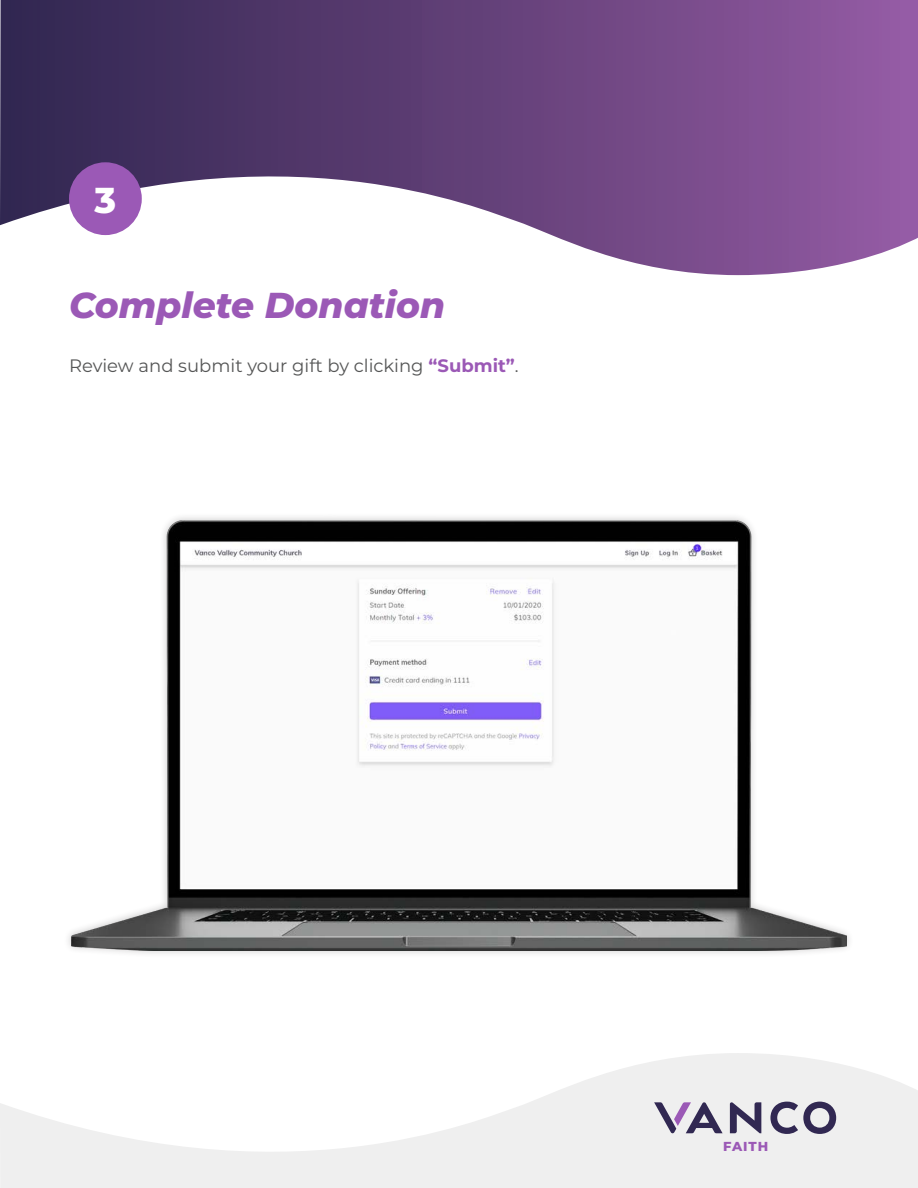
<style>
.page{position:relative;width:918px;height:1188px;background:#fff}
.page>*{position:absolute;margin:0;border:0;box-sizing:border-box;transform-origin:0 0}
.t1{font:italic 800 36px "Montserrat";color:#9b59b6}
.t2{font:800 36px "Montserrat";color:#fff}
.t3{font:18px "Montserrat";color:#555656}
.t4{font:800 13.05px "Montserrat";letter-spacing:.075em;color:#9b59b6}
.s1{font-weight:700;color:#9b59b6}
</style>
<div class="page">
<svg style="left:0;top:0;width:918px;height:275px"></svg>
<svg style="left:0;top:1053px;width:918px;height:135px;fill:#efefef"></svg>
<div style="left:69px;top:162px;width:73px;height:73px;background:#9b59b6;border-radius:50%"></div>
<svg style="left:730px;top:1102px;width:31px;height:31px"></svg>
<svg style="left:770px;top:1102px;width:66px;height:32px"></svg>
<svg style="left:654px;top:1102px;width:69px;height:31px"></svg>
<div style="left:63px;top:512px;width:792px;height:447px;background:#231f20;opacity:.25"></div>
<img style="left:71px;top:520px;width:776px;height:431px">
<p class="t2" style="left:95px;top:174px;width:23px">3</p>
<p class="t1" style="left:69px;top:279px;width:378px">Complete Donation</p>
<p class="t3" style="left:69px;top:353px;width:451px">Review and submit your gift by clicking <span class="s1">“Submit”</span>.</p>
<p class="t4" style="left:723px;top:1137px;width:47px">FAITH</p>
</div>
